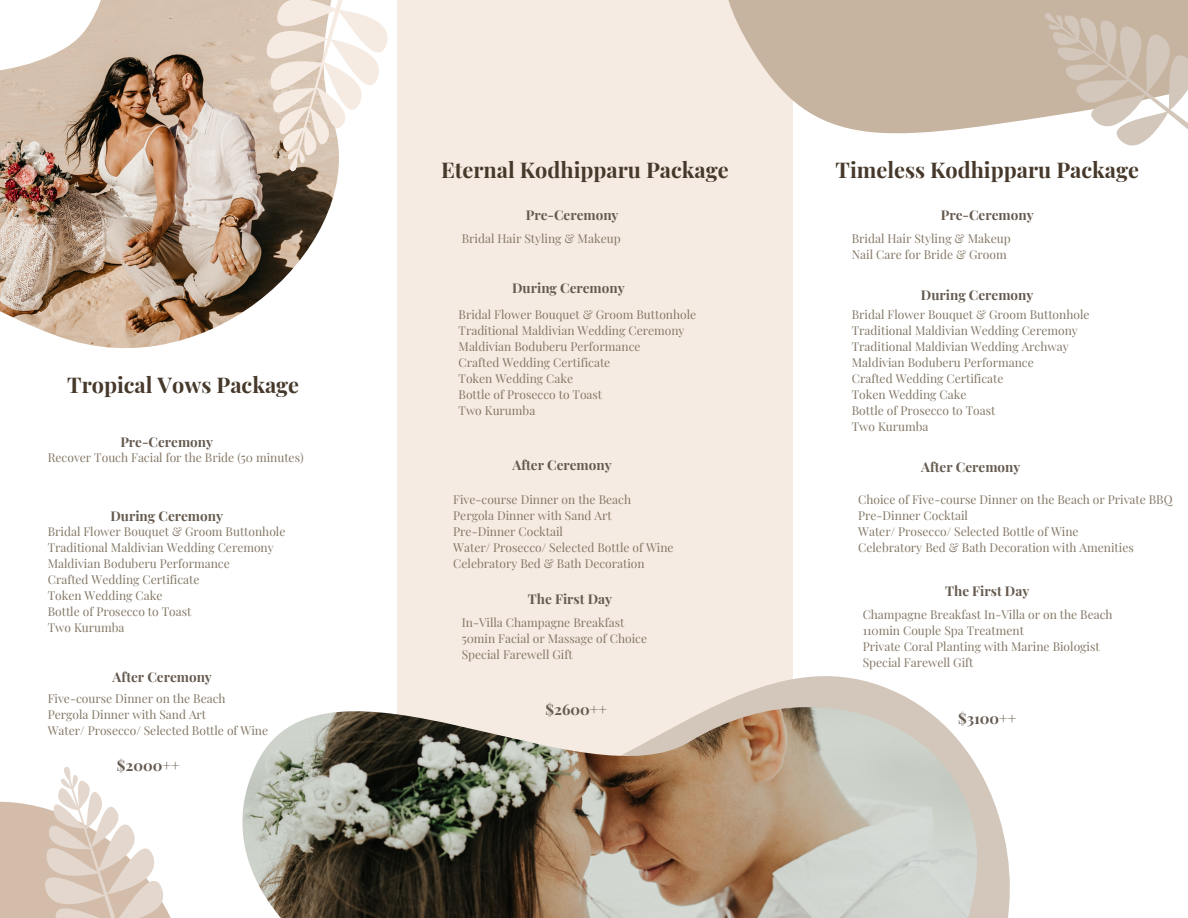
<style>
.page{position:relative;width:1188px;height:918px;background:#fff}
.page>*{position:absolute;margin:0;border:0;box-sizing:border-box;transform-origin:0 0}
.t1{font:700 21.75px "Playfair Display";color:#46392b}
.t2{font:700 15px "Playfair Display";color:#655a4f}
.t3{font:700 13.5px "Playfair Display";color:#655a4f}
.t4{font:12px/16px "Playfair Display";color:#837765}
</style>
<div class="page">
<div style="left:397px;top:0;width:396px;height:918px;background:#f6ebe2"></div>
<svg style="left:713px;top:676px;width:297px;height:242px"></svg>
<img style="left:242px;top:707px;width:735px;height:211px">
<svg style="left:728px;top:0;width:316px;height:134px;fill:#c6b4a0"></svg>
<img style="left:0;top:0;width:338px;height:348px">
<svg style="left:0;top:767px;width:171px;height:151px"></svg>
<svg style="left:1044px;top:0;width:144px;height:146px"></svg>
<svg style="left:198px;top:0;width:141px;height:173px;background:#d1c1b3"></svg>
<svg style="left:224px;top:0;width:164px;height:169px"></svg>
<h1 class="t1" style="left:67px;top:370px;width:233px">Tropical Vows Package</h1>
<p class="t3" style="left:120px;top:432px;width:94px">Pre-Ceremony</p>
<p class="t4" style="left:48px;top:449px;width:257px">Recover Touch Facial for the Bride (50 minutes)</p>
<p class="t3" style="left:110px;top:507px;width:114px">During Ceremony</p>
<p class="t4" style="left:48px;top:523px;width:239px">Bridal Flower Bouquet &amp; Groom Buttonhole<br>Traditional Maldivian Wedding Ceremony<br>Maldivian Boduberu Performance<br>Crafted Wedding Certificate<br>Token Wedding Cake<br>Bottle of Prosecco to Toast<br>Two Kurumba</p>
<p class="t3" style="left:113px;top:668px;width:101px">After Ceremony</p>
<p class="t4" style="left:48px;top:690px;width:222px">Five-course Dinner on the Beach<br>Pergola Dinner with Sand Art<br>Water/ Prosecco/ Selected Bottle of Wine</p>
<p class="t2" style="left:117px;top:755px;width:64px">$2000++</p>
<h1 class="t1" style="left:441px;top:155px;width:289px">Eternal Kodhipparu Package</h1>
<p class="t3" style="left:526px;top:206px;width:94px">Pre-Ceremony</p>
<p class="t4" style="left:462px;top:230px;width:160px">Bridal Hair Styling &amp; Makeup</p>
<p class="t3" style="left:512px;top:278px;width:114px">During Ceremony</p>
<p class="t4" style="left:459px;top:306px;width:239px">Bridal Flower Bouquet &amp; Groom Buttonhole<br>Traditional Maldivian Wedding Ceremony<br>Maldivian Boduberu Performance<br>Crafted Wedding Certificate<br>Token Wedding Cake<br>Bottle of Prosecco to Toast<br>Two Kurumba</p>
<p class="t3" style="left:512px;top:455px;width:101px">After Ceremony</p>
<p class="t4" style="left:453px;top:490px;width:222px">Five-course Dinner on the Beach<br>Pergola Dinner with Sand Art<br>Pre-Dinner Cocktail<br>Water/ Prosecco/ Selected Bottle of Wine<br>Celebratory Bed &amp; Bath Decoration</p>
<p class="t3" style="left:528px;top:589px;width:86px">The First Day</p>
<p class="t4" style="left:462px;top:614px;width:187px">In-Villa Champagne Breakfast<br>50min Facial or Massage of Choice<br>Special Farewell Gift</p>
<p class="t2" style="left:546px;top:699px;width:63px">$2600++</p>
<h1 class="t1" style="left:836px;top:155px;width:305px">Timeless Kodhipparu Package</h1>
<p class="t3" style="left:941px;top:206px;width:94px">Pre-Ceremony</p>
<p class="t4" style="left:852px;top:230px;width:160px">Bridal Hair Styling &amp; Makeup<br>Nail Care for Bride &amp; Groom</p>
<p class="t3" style="left:921px;top:286px;width:114px">During Ceremony</p>
<p class="t4" style="left:852px;top:306px;width:239px">Bridal Flower Bouquet &amp; Groom Buttonhole<br>Traditional Maldivian Wedding Ceremony<br>Traditional Maldivian Wedding Archway<br>Maldivian Boduberu Performance<br>Crafted Wedding Certificate<br>Token Wedding Cake<br>Bottle of Prosecco to Toast<br>Two Kurumba</p>
<p class="t3" style="left:921px;top:458px;width:101px">After Ceremony</p>
<p class="t4" style="left:858px;top:490px;width:316px">Choice of Five-course Dinner on the Beach or Private BBQ Pre-Dinner Cocktail<br>Water/ Prosecco/ Selected Bottle of Wine<br>Celebratory Bed &amp; Bath Decoration with Amenities</p>
<p class="t3" style="left:945px;top:581px;width:86px">The First Day</p>
<p class="t4" style="left:863px;top:606px;width:252px">Champagne Breakfast In-Villa or on the Beach 110min Couple Spa Treatment<br>Private Coral Planting with Marine Biologist Special Farewell Gift</p>
<p class="t2" style="left:958px;top:708px;width:60px">$3100++</p>
</div>
